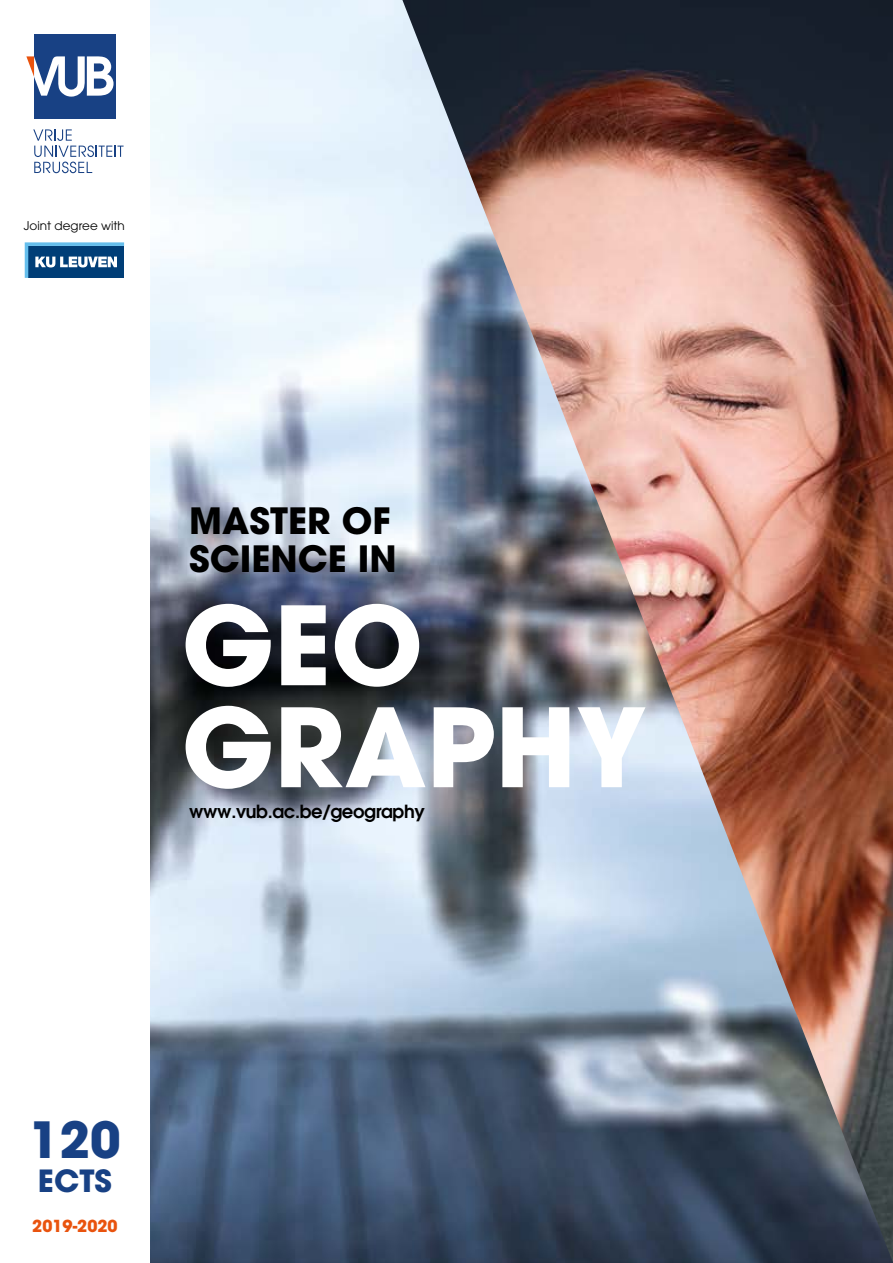
<style>
.page{position:relative;width:893px;height:1263px;background:#fff}
.page>*{position:absolute;margin:0;border:0;box-sizing:border-box;transform-origin:0 0}
.t1{font:700 108px/102px "Avant Garde LT";color:#fff}
.t2{font:700 49.5px "Avant Garde LT";color:#184184}
.t3{font:700 36px/37.5px "Avant Garde LT";color:#000}
.t4{font:700 30.45px "Avant Garde LT";color:#184184}
.t5{font:600 18px "Avant Garde LT";letter-spacing:-.02em;color:#000}
.t6{font:700 16.5px "Avant Garde LT";color:#e9530e}
.t7{font:12px "Avant Garde LT";color:#000}
</style>
<div class="page">
<img style="left:150px;top:0;width:743px;height:1263px">
<img style="left:402px;top:0;width:491px;height:1262px">
<div style="left:34px;top:34px;width:82px;height:84px;background:#184184"></div>
<svg style="left:26px;top:56px;width:88px;height:41px"></svg>
<svg style="left:33px;top:129px;width:91px;height:44px"></svg>
<svg style="left:25px;top:242px;width:99px;height:36px;background:#376e9c"></svg>
<p class="t7" style="left:24px;top:219px;width:103px">Joint degree with</p>
<h3 class="t3" style="left:189px;top:502px;width:209px">MASTER OF<br>SCIENCE IN</h3>
<h1 class="t1" style="left:182px;top:594px;width:466px">GEO<br>GRAPHY</h1>
<p class="t5" style="left:189px;top:799px;width:237px">www.vub.ac.be/geography</p>
<h2 class="t2" style="left:29px;top:1108px;width:93px">120</h2>
<h3 class="t4" style="left:38px;top:1160px;width:75px">ECTS</h3>
<p class="t6" style="left:32px;top:1215px;width:87px">2019-2020</p>
</div>
